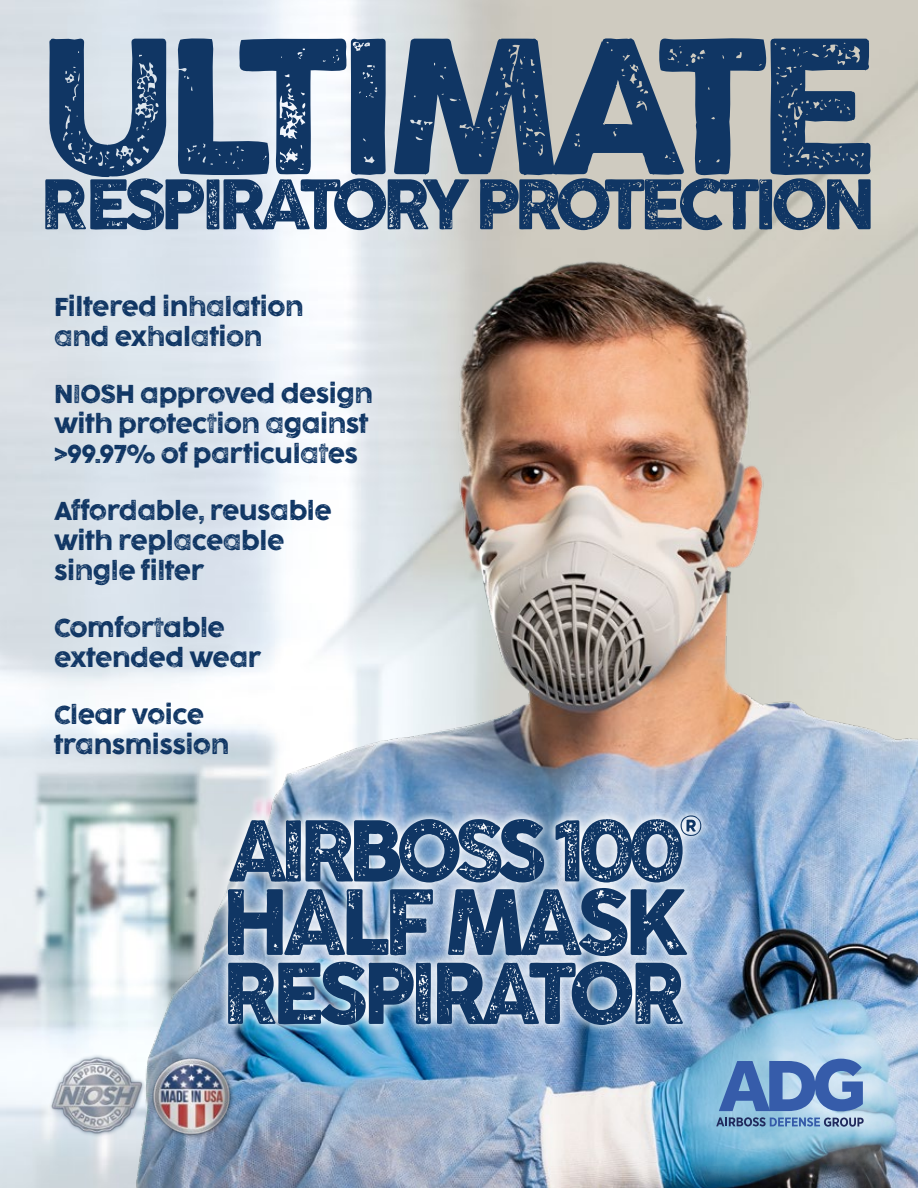
<style>
.page{position:relative;width:918px;height:1188px;background:#fff}
.page>*{position:absolute;margin:0;border:0;box-sizing:border-box;transform-origin:0 0}
.t1{font:179.4px "Cocogoose Pro Letterpress";letter-spacing:-.07em;color:#103664}
.t2{font:87px "Cocogoose Pro Letterpress";letter-spacing:-.07em;color:#103664;scale:.95 1}
.t3{font:81px "Cocogoose Pro Letterpress";letter-spacing:-.09em;color:#103664;scale:.95 1}
.t4{font:81px "Cocogoose Pro Letterpress";letter-spacing:-.07em;color:#103664;scale:.95 1}
.t5{font:66.15px "Cocogoose Pro Letterpress";letter-spacing:-.09em;color:#103664}
.t6{font:24px/30px "Cocogoose Pro Letterpress";letter-spacing:-.02em;color:#103664}
</style>
<div class="page">
<img style="left:0;top:0;width:918px;height:1188px">
<img style="left:120px;top:234px;width:798px;height:954px">
<svg style="left:217px;top:804px;width:495px;height:232px"></svg>
<div style="left:645px;top:987px;width:273px;height:201px;background:#fff;opacity:.38"></div>
<svg style="left:719px;top:1059px;width:144px;height:52px;background:#648ac2"></svg>
<svg style="left:716px;top:1117px;width:148px;height:10px"></svg>
<div style="left:49px;top:1054px;width:98px;height:84px;background:#00244c;opacity:.5"></div>
<img style="left:50px;top:1053px;width:94px;height:89px">
<img style="left:145px;top:1049px;width:93px;height:94px">
<h1 class="t1" style="left:39px;top:7px;width:840px">ULTIMATE</h1>
<h3 class="t5" style="left:40px;top:168px;width:837px">RESPIRATORY PROTECTION</h3>
<p class="t6" style="left:54px;top:293px;width:251px">Filtered inhalation and exhalation</p>
<p class="t6" style="left:54px;top:380px;width:321px">NIOSH approved design with protection against &gt;99.97% of particulates</p>
<p class="t6" style="left:54px;top:497px;width:279px">Affordable, reusable with replaceable single filter</p>
<p class="t6" style="left:54px;top:614px;width:209px">Comfortable extended wear</p>
<p class="t6" style="left:54px;top:701px;width:177px">Clear voice transmission</p>
<h3 class="t3" style="left:228px;top:806px;width:501px">AIRBOSS 100<sup>®</sup></h3>
<h2 class="t2" style="left:222px;top:874px;width:493px">HALF MASK</h2>
<h3 class="t4" style="left:222px;top:949px;width:489px">RESPIRATOR</h3>
</div>
